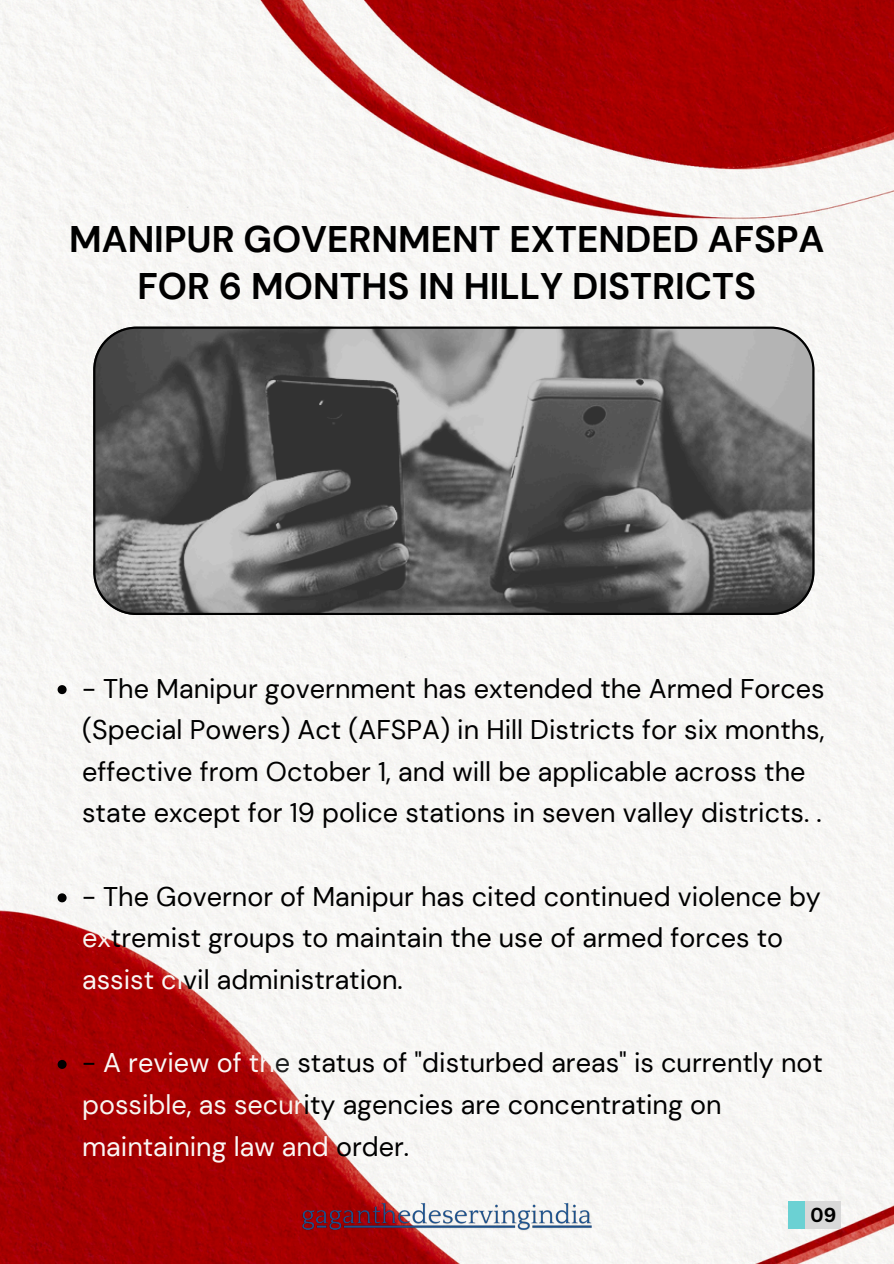
<style>
.page{position:relative;width:894px;height:1264px;background:#fff}
.page>*{position:absolute;margin:0;border:0;box-sizing:border-box;transform-origin:0 0}
.t1{font:700 36.9px/47.2px "DM Sans";color:#000;text-align:center}
.t2{font:27px/41.7px "DM Sans";color:#000}
.t3{font:700 19.8px "Canva Sans";color:#000}
.s1{color:#f8f6f1}
.s2{color:#faf7f5}
.s3{color:#1e1e1e}
</style>
<div class="page">
<img style="left:0;top:0;width:893px;height:1263px">
<svg style="left:93px;top:326px;width:721px;height:289px;background:#686868"></svg>
<div style="left:793px;top:1201px;width:47px;height:27px;background:#d9d9d9"></div>
<div style="left:787px;top:1201px;width:17px;height:27px;background:#6bd1d3"></div>
<svg style="left:58px;top:685px;width:9px;height:9px"></svg>
<svg style="left:58px;top:893px;width:9px;height:9px"></svg>
<svg style="left:58px;top:1059px;width:9px;height:9px"></svg>
<img style="left:298px;top:1200px;width:297px;height:33px">
<p class="t1" style="left:69px;top:216px;width:756px">MANIPUR GOVERNMENT EXTENDED AFSPA<br>FOR 6 MONTHS IN HILLY DISTRICTS</p>
<p class="t2" style="left:82px;top:667px;width:743px">- The Manipur government has extended the Armed Forces (Special Powers) Act (AFSPA) in Hill Districts for six months, effective from October 1, and will be applicable across the state except for 19 police stations in seven valley districts. .</p>
<p class="t2" style="left:82px;top:875px;width:740px">- The Governor of Manipur has cited continued violence by <span class="s1">ex</span>tremist groups to maintain the use of armed forces to <span class="s2">assist ci</span>vil administration.</p>
<p class="t2" style="left:82px;top:1042px;width:742px">- <span class="s2">A review of th</span><span class="s3">e</span> status of "disturbed areas" is currently not <span class="s1">possible, as secur</span>ity agencies are concentrating on <span class="s2">maintaining law and</span> order.</p>
<p class="t3" style="left:810px;top:1200px;width:28px">09</p>
</div>
